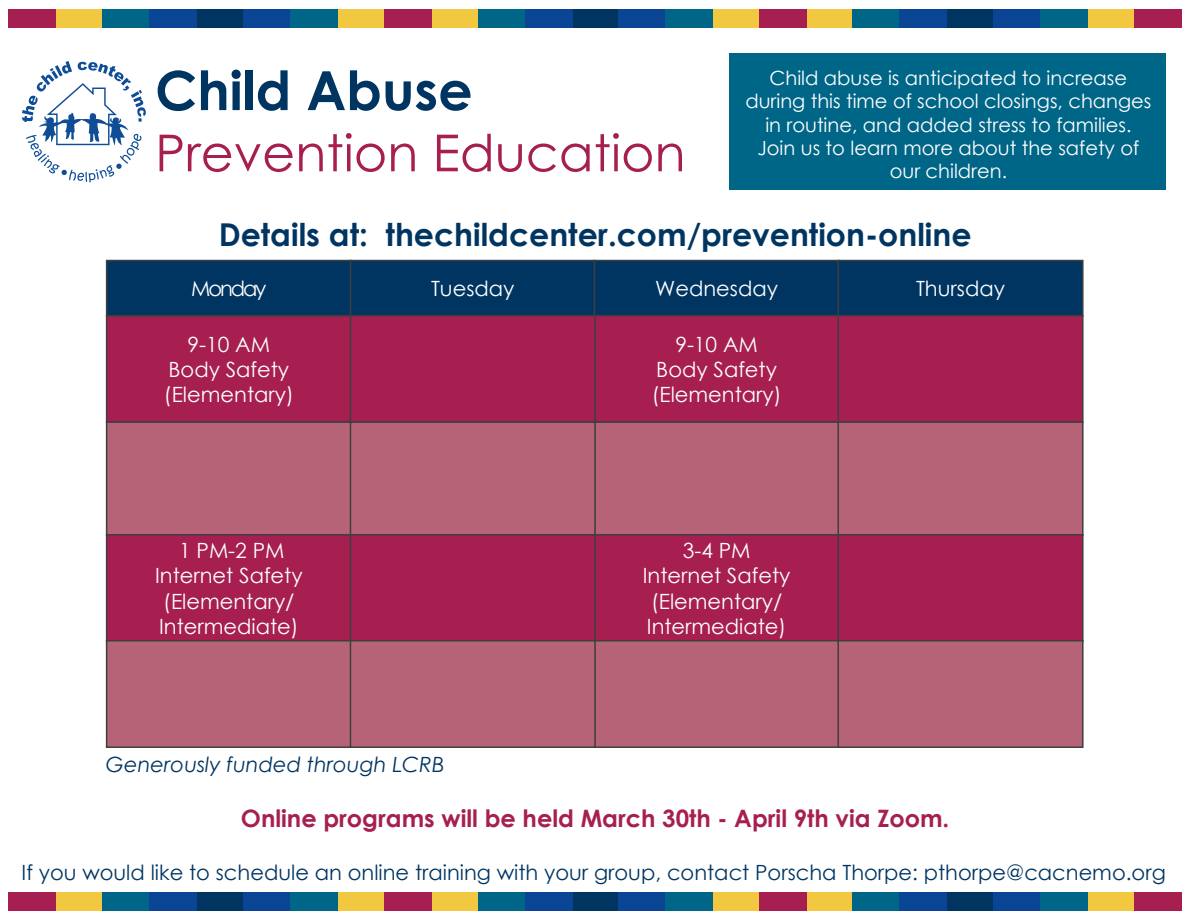
<style>
.page{position:relative;width:1188px;height:918px;background:#fff}
.page>*{position:absolute;margin:0;border:0;box-sizing:border-box;transform-origin:0 0}
.t1{font:700 54px "Century Gothic";color:#003562}
.t2{font:51px "Century Gothic";color:#a61f50}
.t3{font:700 31.5px "Century Gothic";color:#003562}
.t4{font:700 24px "Century Gothic";color:#a61f50}
.t5{font:21px/25.2px "Century Gothic";color:#fff}
.t6{font:21px "Century Gothic";color:#003562}
.t7{font:italic 21px "Century Gothic";color:#003562}
.t8{font:19.5px/23.4px "Century Gothic";color:#fff;text-align:center}
</style>
<div class="page">
<div style="left:56px;top:10px;width:47px;height:18px;background:#f3c841"></div>
<div style="left:102px;top:10px;width:48px;height:18px;background:#068"></div>
<div style="left:9px;top:10px;width:47px;height:18px;background:#a61f50"></div>
<div style="left:196px;top:10px;width:47px;height:18px;background:#003562"></div>
<div style="left:243px;top:10px;width:47px;height:18px;background:#094594"></div>
<div style="left:149px;top:10px;width:47px;height:18px;background:#094594"></div>
<div style="left:337px;top:10px;width:47px;height:18px;background:#f3c841"></div>
<div style="left:290px;top:10px;width:47px;height:18px;background:#068"></div>
<div style="left:431px;top:10px;width:47px;height:18px;background:#f3c841"></div>
<div style="left:478px;top:10px;width:47px;height:18px;background:#068"></div>
<div style="left:384px;top:10px;width:47px;height:18px;background:#a61f50"></div>
<div style="left:572px;top:10px;width:47px;height:18px;background:#003562"></div>
<div style="left:619px;top:10px;width:47px;height:18px;background:#094594"></div>
<div style="left:525px;top:10px;width:47px;height:18px;background:#094594"></div>
<div style="left:713px;top:10px;width:47px;height:18px;background:#f3c841"></div>
<div style="left:666px;top:10px;width:47px;height:18px;background:#068"></div>
<div style="left:806px;top:10px;width:47px;height:18px;background:#f3c841"></div>
<div style="left:853px;top:10px;width:47px;height:18px;background:#068"></div>
<div style="left:759px;top:10px;width:47px;height:18px;background:#a61f50"></div>
<div style="left:947px;top:10px;width:47px;height:18px;background:#003562"></div>
<div style="left:994px;top:10px;width:47px;height:18px;background:#094594"></div>
<div style="left:900px;top:10px;width:47px;height:18px;background:#094594"></div>
<div style="left:1087px;top:10px;width:48px;height:18px;background:#f3c841"></div>
<div style="left:1134px;top:10px;width:48px;height:18px;background:#a61f50"></div>
<div style="left:1041px;top:10px;width:47px;height:18px;background:#068"></div>
<div style="left:56px;top:892px;width:47px;height:18px;background:#f3c841"></div>
<div style="left:102px;top:892px;width:48px;height:18px;background:#068"></div>
<div style="left:9px;top:892px;width:47px;height:18px;background:#a61f50"></div>
<div style="left:196px;top:892px;width:47px;height:18px;background:#003562"></div>
<div style="left:243px;top:892px;width:47px;height:18px;background:#094594"></div>
<div style="left:149px;top:892px;width:47px;height:18px;background:#094594"></div>
<div style="left:337px;top:892px;width:47px;height:18px;background:#f3c841"></div>
<div style="left:290px;top:892px;width:47px;height:18px;background:#068"></div>
<div style="left:431px;top:892px;width:47px;height:18px;background:#f3c841"></div>
<div style="left:478px;top:892px;width:47px;height:18px;background:#068"></div>
<div style="left:384px;top:892px;width:47px;height:18px;background:#a61f50"></div>
<div style="left:572px;top:892px;width:47px;height:18px;background:#003562"></div>
<div style="left:619px;top:892px;width:47px;height:18px;background:#094594"></div>
<div style="left:525px;top:892px;width:47px;height:18px;background:#094594"></div>
<div style="left:713px;top:892px;width:47px;height:18px;background:#f3c841"></div>
<div style="left:666px;top:892px;width:47px;height:18px;background:#068"></div>
<div style="left:806px;top:892px;width:47px;height:18px;background:#f3c841"></div>
<div style="left:853px;top:892px;width:47px;height:18px;background:#068"></div>
<div style="left:759px;top:892px;width:47px;height:18px;background:#a61f50"></div>
<div style="left:947px;top:892px;width:47px;height:18px;background:#003562"></div>
<div style="left:994px;top:892px;width:47px;height:18px;background:#094594"></div>
<div style="left:900px;top:892px;width:47px;height:18px;background:#094594"></div>
<div style="left:1087px;top:892px;width:48px;height:18px;background:#f3c841"></div>
<div style="left:1134px;top:892px;width:48px;height:18px;background:#a61f50"></div>
<div style="left:1041px;top:892px;width:47px;height:18px;background:#068"></div>
<div style="left:729px;top:53px;width:437px;height:137px;background:#068"></div>
<svg style="left:22px;top:61px;width:124px;height:121px"></svg>
<div style="left:107px;top:316px;width:244px;height:106px;background:#a61f50"></div>
<div style="left:106px;top:315px;width:246px;height:108px;border:2px solid #3e3e3f"></div>
<div style="left:106px;top:421px;width:246px;height:115px;background:#b76377;border:2px solid #3e3e3f"></div>
<div style="left:107px;top:535px;width:244px;height:106px;background:#a61f50"></div>
<div style="left:106px;top:534px;width:246px;height:108px;border:2px solid #3e3e3f"></div>
<div style="left:106px;top:640px;width:246px;height:108px;background:#b76377;border:2px solid #3e3e3f"></div>
<div style="left:107px;top:261px;width:244px;height:55px;background:#003562"></div>
<div style="left:106px;top:260px;width:246px;height:56px;border:2px solid #3e3e3f"></div>
<div style="left:350px;top:261px;width:245px;height:55px;background:#003562"></div>
<div style="left:350px;top:260px;width:246px;height:56px;border:2px solid #3e3e3f"></div>
<div style="left:594px;top:261px;width:245px;height:55px;background:#003562"></div>
<div style="left:594px;top:260px;width:246px;height:56px;border:2px solid #3e3e3f"></div>
<div style="left:838px;top:261px;width:245px;height:55px;background:#003562"></div>
<div style="left:837px;top:260px;width:247px;height:56px;border:2px solid #3e3e3f"></div>
<div style="left:594px;top:316px;width:245px;height:106px;background:#a61f50"></div>
<div style="left:594px;top:315px;width:246px;height:108px;border:2px solid #3e3e3f"></div>
<div style="left:594px;top:421px;width:246px;height:115px;background:#b76377;border:2px solid #3e3e3f"></div>
<div style="left:594px;top:535px;width:245px;height:106px;background:#a61f50"></div>
<div style="left:594px;top:534px;width:246px;height:108px;border:2px solid #3e3e3f"></div>
<div style="left:594px;top:640px;width:246px;height:108px;background:#b76377;border:2px solid #3e3e3f"></div>
<div style="left:837px;top:315px;width:247px;height:108px;background:#a61f50;border:2px solid #3e3e3f"></div>
<div style="left:837px;top:421px;width:247px;height:115px;background:#b76377;border:2px solid #3e3e3f"></div>
<div style="left:837px;top:534px;width:247px;height:108px;background:#a61f50;border:2px solid #3e3e3f"></div>
<div style="left:837px;top:640px;width:247px;height:108px;background:#b76377;border:2px solid #3e3e3f"></div>
<div style="left:350px;top:315px;width:246px;height:108px;background:#a61f50;border:2px solid #3e3e3f"></div>
<div style="left:350px;top:421px;width:246px;height:115px;background:#b76377;border:2px solid #3e3e3f"></div>
<div style="left:350px;top:534px;width:246px;height:108px;background:#a61f50;border:2px solid #3e3e3f"></div>
<div style="left:350px;top:640px;width:246px;height:108px;background:#b76377;border:2px solid #3e3e3f"></div>
<p class="t1" style="left:155px;top:50px;width:319px">Child Abuse</p>
<p class="t2" style="left:155px;top:117px;width:532px">Prevention Education</p>
<p class="t8" style="left:745px;top:66px;width:408px">Child abuse is anticipated to increase during this time of school closings, changes in routine, and added stress to families.</p>
<p class="t8" style="left:757px;top:136px;width:383px">Join us to learn more about the safety of our children.</p>
<p class="t3" style="left:219px;top:211px;width:754px">Details at: thechildcenter.com/prevention-online</p>
<p class="t5" style="left:191px;top:275px;width:77px">Monday</p>
<p class="t5" style="left:431px;top:275px;width:85px">Tuesday</p>
<p class="t5" style="left:655px;top:275px;width:124px">Wednesday</p>
<p class="t5" style="left:916px;top:275px;width:90px">Thursday</p>
<p class="t5" style="left:675px;top:331px;width:84px">9-10 AM</p>
<p class="t5" style="left:652px;top:356px;width:131px">Body Safety (Elementary)</p>
<p class="t5" style="left:188px;top:331px;width:84px">9-10 AM</p>
<p class="t5" style="left:164px;top:356px;width:131px">Body Safety (Elementary)</p>
<p class="t5" style="left:179px;top:538px;width:107px">1 PM-2 PM</p>
<p class="t5" style="left:155px;top:563px;width:149px">Internet Safety (Elementary/<br>Intermediate)</p>
<p class="t7" style="left:106px;top:750px;width:340px">Generously funded through LCRB</p>
<p class="t5" style="left:683px;top:538px;width:69px">3-4 PM</p>
<p class="t5" style="left:643px;top:563px;width:149px">Internet Safety (Elementary/<br>Intermediate)</p>
<p class="t4" style="left:241px;top:800px;width:710px">Online programs will be held March 30th - April 9th via Zoom.</p>
<p class="t6" style="left:22px;top:857px;width:1146px">If you would like to schedule an online training with your group, contact Porscha Thorpe: pthorpe@cacnemo.org</p>
</div>
